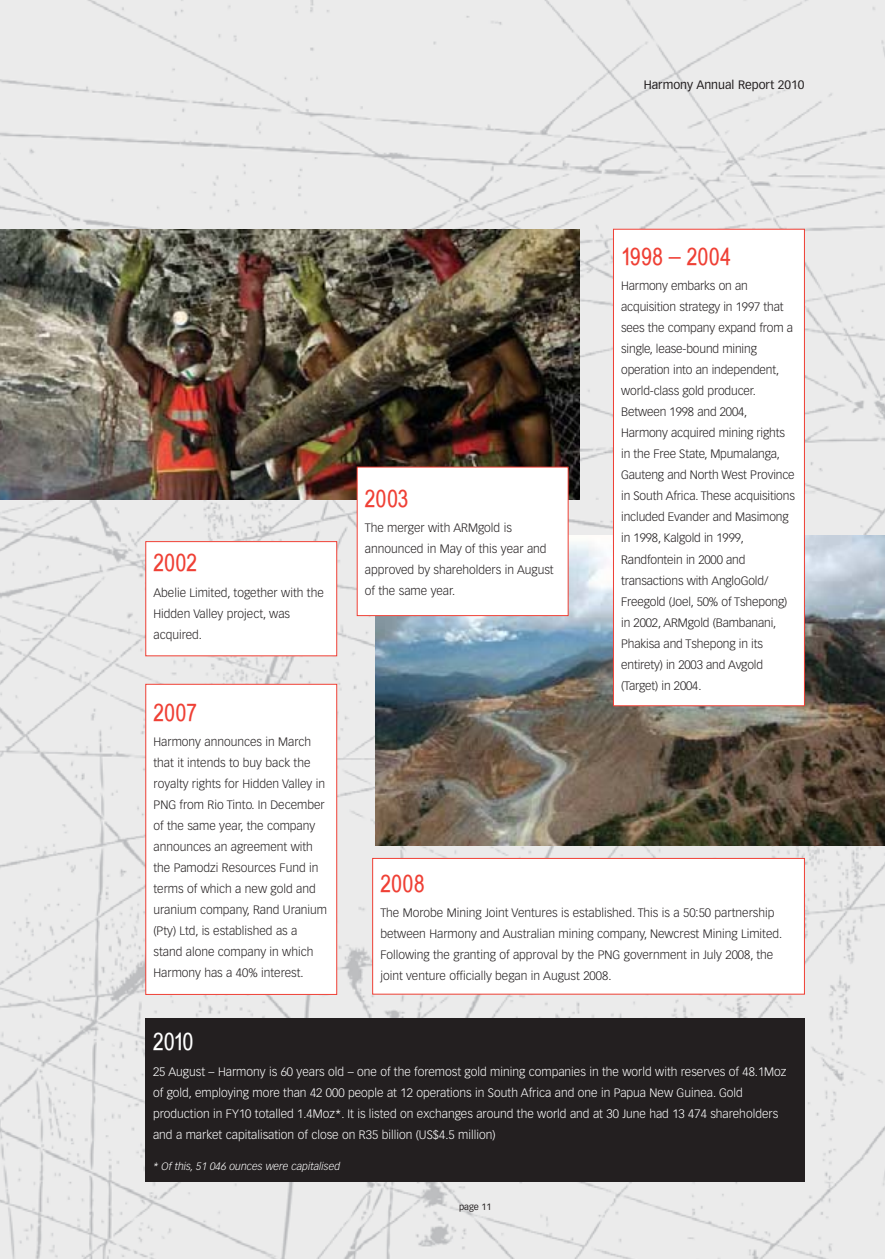
<style>
.page{position:relative;width:885px;height:1259px;background:#fff}
.page>*{position:absolute;margin:0;border:0;box-sizing:border-box;transform-origin:0 0}
.t1{font:24px "Babel Sans";letter-spacing:.03em;color:#ef4035}
.t2{font:24px "Babel Sans";color:#fff}
.t3{font:300 12px/21px "Vectora LH";color:#231f20}
.t4{font:300 12px/21px "Vectora LH";color:#fff}
.t5{font:12px "Vectora LH";color:#231f20}
.t6{font:italic 300 10.5px "Vectora LH";color:#fff}
.t7{font:9px "Vectora LH";color:#231f20}
.s1{font-family:"Vectora LH"}
</style>
<div class="page">
<img style="left:0;top:0;width:885px;height:1258px">
<img style="left:0;top:229px;width:579px;height:270px">
<img style="left:376px;top:535px;width:509px;height:311px">
<div style="left:146px;top:684px;width:191px;height:310px;background:#fff"></div>
<div style="left:146px;top:684px;width:191px;height:310px;border:1px solid #ef4035"></div>
<div style="left:357px;top:467px;width:211px;height:148px;background:#fff"></div>
<div style="left:357px;top:467px;width:211px;height:149px;border:1px solid #ef4035"></div>
<div style="left:373px;top:858px;width:431px;height:136px;background:#fff"></div>
<div style="left:372px;top:858px;width:433px;height:136px;border:1px solid #ef4035"></div>
<div style="left:146px;top:1018px;width:659px;height:164px;background:#231f20"></div>
<div style="left:613px;top:229px;width:191px;height:476px;background:#fff"></div>
<div style="left:613px;top:229px;width:192px;height:477px;border:1px solid #ef4035"></div>
<div style="left:146px;top:541px;width:191px;height:115px;background:#fff"></div>
<div style="left:146px;top:541px;width:191px;height:115px;border:1px solid #ef4035"></div>
<p class="t5" style="left:644px;top:80px;width:162px">Harmony Annual Report 2010</p>
<h1 class="t1" style="left:153px;top:554px;width:45px">2002</h1>
<p class="t3" style="left:153px;top:582px;width:172px">Abelie Limited, together with the<br>Hidden Valley project, was acquired.</p>
<h1 class="t1" style="left:153px;top:703px;width:45px">2007</h1>
<p class="t3" style="left:153px;top:732px;width:175px">Harmony announces in March that it intends to buy back the royalty rights for Hidden Valley in<br>PNG from Rio Tinto. In December of the same year, the company announces an agreement with the Pamodzi Resources Fund in terms of which a new gold and uranium company, Rand Uranium (Pty) Ltd, is established as a stand alone company in which<br>Harmony has a 40% interest.</p>
<h1 class="t1" style="left:365px;top:490px;width:45px">2003</h1>
<p class="t3" style="left:365px;top:518px;width:190px">The merger with ARMgold is announced in May of this year and approved by shareholders in August of the same year.</p>
<h1 class="t1" style="left:621px;top:248px;width:111px">1998 <span class="s1">–</span> 2004</h1>
<p class="t3" style="left:621px;top:276px;width:175px">Harmony embarks on an acquisition strategy in 1997 that sees the company expand from a single, lease-bound mining operation into an independent, world-class gold producer.<br>Between 1998 and 2004,<br>Harmony acquired mining rights in the Free State, Mpumalanga,<br>Gauteng and North West Province in South Africa. These acquisitions included Evander and Masimong in 1998, Kalgold in 1999,<br>Randfontein in 2000 and transactions with AngloGold/<br>Freegold (Joel, 50% of Tshepong) in 2002, ARMgold (Bambanani,<br>Phakisa and Tshepong in its entirety) in 2003 and Avgold (Target) in 2004.</p>
<h1 class="t1" style="left:380px;top:874px;width:46px">2008</h1>
<p class="t3" style="left:380px;top:903px;width:403px">The Morobe Mining Joint Ventures is established. This is a 50:50 partnership between Harmony and Australian mining company, Newcrest Mining Limited.<br>Following the granting of approval by the PNG government in July 2008, the joint venture officially began in August 2008.</p>
<h1 class="t2" style="left:153px;top:1033px;width:42px">2010</h1>
<p class="t4" style="left:153px;top:1061px;width:635px">25 August – Harmony is 60 years old – one of the foremost gold mining companies in the world with reserves of 48.1Moz of gold, employing more than 42 000 people at 12 operations in South Africa and one in Papua New Guinea. Gold production in FY10 totalled 1.4Moz*. It is listed on exchanges around the world and at 30 June had 13 474 shareholders and a market capitalisation of close on R35 billion (US$4.5 million)</p>
<p class="t6" style="left:153px;top:1162px;width:189px">* Of this, 51 046 ounces were capitalised</p>
<p class="t7" style="left:459px;top:1203px;width:34px">page 11</p>
</div>
